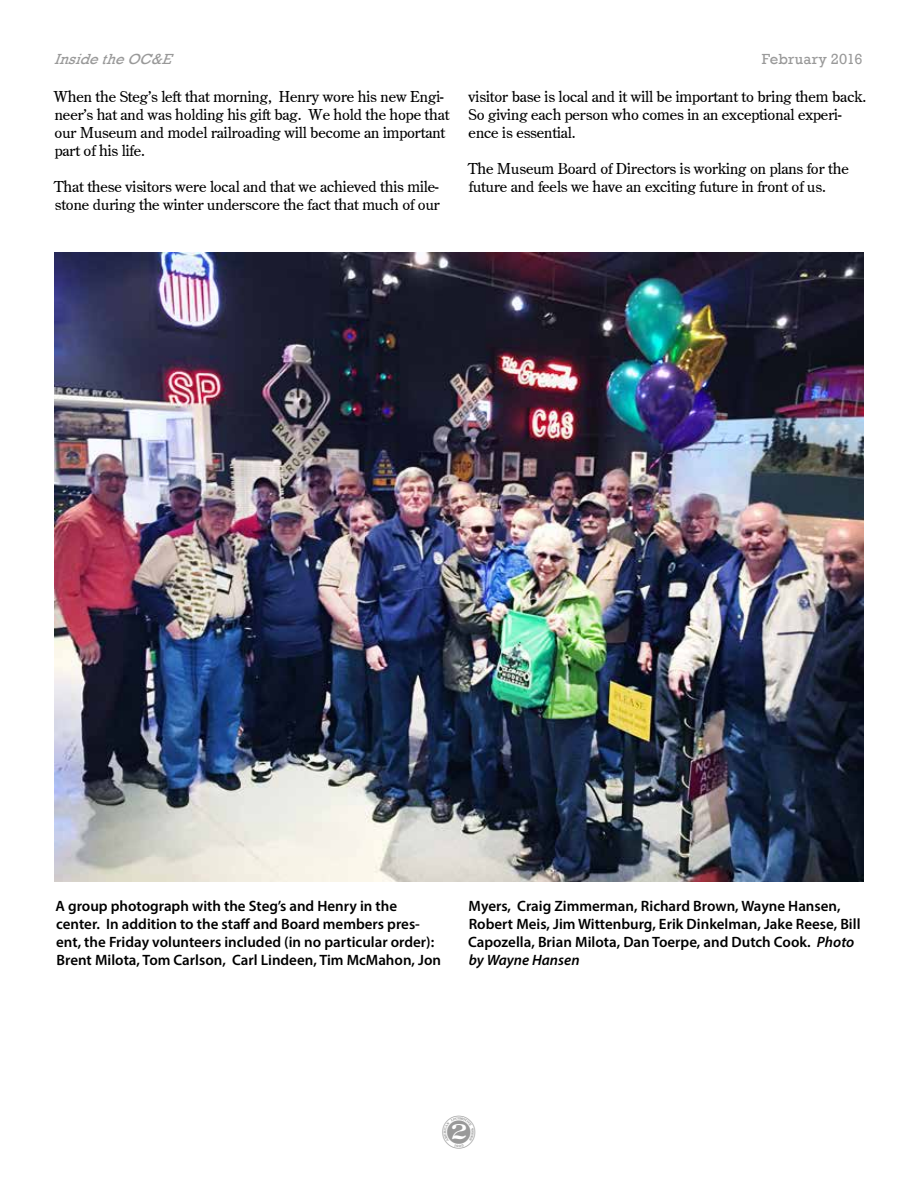
<style>
.page{position:relative;width:918px;height:1188px;background:#fff}
.page>*{position:absolute;margin:0;border:0;box-sizing:border-box;transform-origin:0 0}
.t1{font:15px/18px "Century Old Style";color:#000}
.t2{font:600 15px/18px "Myriad Pro";color:#000}
.t3{font:italic 15px "Rockwell";color:#999}
.t4{font:15px "Rockwell";letter-spacing:.015em;color:#999}
.s1{font-style:italic}
</style>
<div class="page">
<img style="left:54px;top:252px;width:810px;height:630px">
<p class="t3" style="left:54px;top:51px;width:125px">InsidetheOC&amp;E</p>
<p class="t4" style="left:762px;top:51px;width:102px">February 2016</p>
<p class="t1" style="left:54px;top:87px;width:397px">When the Steg's left that morning, Henry wore his new Engi&shy;neer's hat and was holding his gift bag. We hold the hope that our Museum and model railroading will become an important part of his life.</p>
<p class="t1" style="left:54px;top:177px;width:387px">That these visitors were local and that we achieved this mile&shy;stone during the winter underscore the fact that much of our</p>
<p class="t1" style="left:469px;top:87px;width:399px">visitor base is local and it will be important to bring them back.<br>So giving each person who comes in an exceptional experi&shy;ence is essential.</p>
<p class="t1" style="left:468px;top:159px;width:382px">The Museum Board of Directors is working on plans for the future and feels we have an exciting future in front of us.</p>
<p class="t2" style="left:56px;top:897px;width:387px">A group photograph with the Steg’s and Henry in the center. In addition to the staff and Board members pres&shy;ent, the Friday volunteers included (in no particular order):<br>Brent Milota, Tom Carlson, Carl Lindeen, Tim McMahon, Jon</p>
<p class="t2" style="left:468px;top:897px;width:394px">Myers, Craig Zimmerman, Richard Brown, Wayne Hansen, Robert Meis, Jim Wittenburg, Erik Dinkelman, Jake Reese, Bill Capozella, Brian Milota, Dan Toerpe, and Dutch Cook. <span class="s1">Photo by Wayne Hansen</span></p>
</div>
